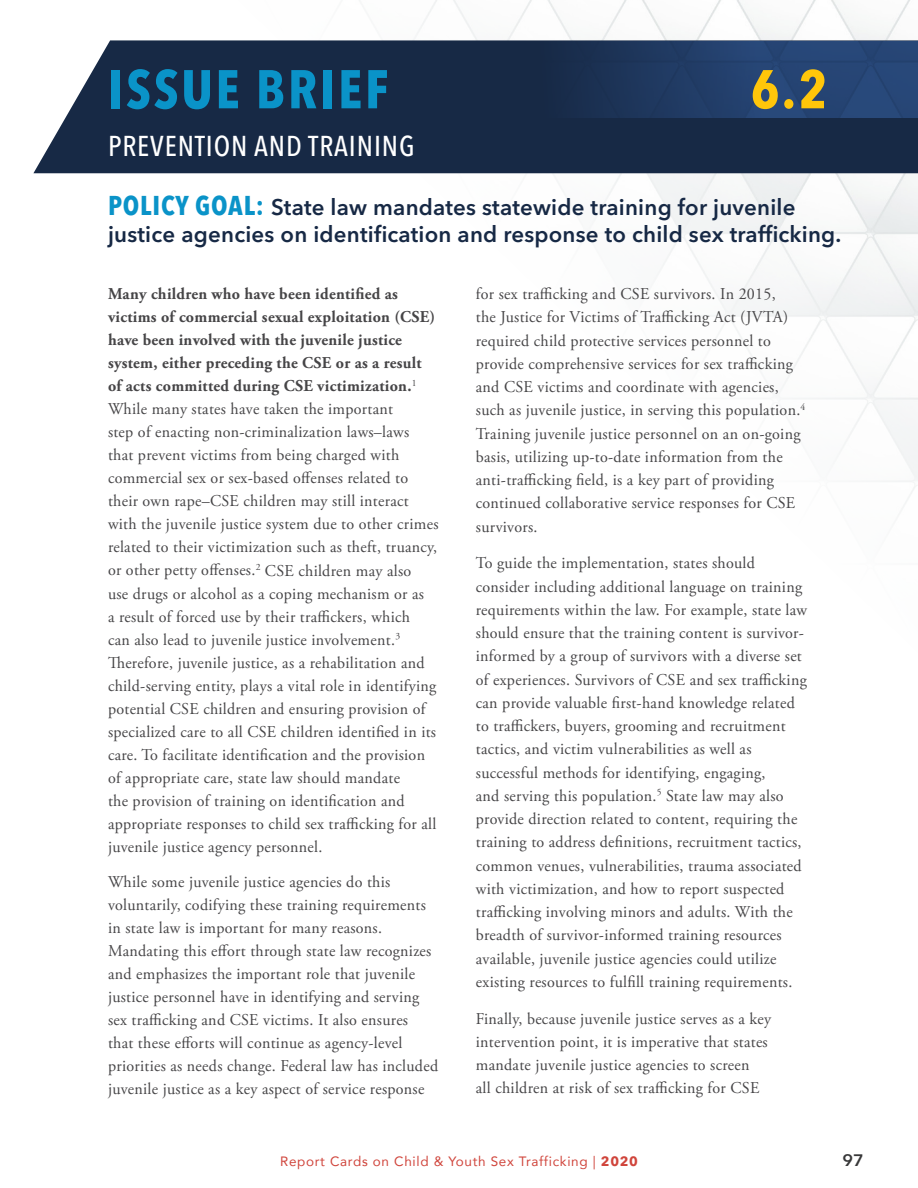
<style>
.page{position:relative;width:918px;height:1188px;background:#fff}
.page>*{position:absolute;margin:0;border:0;box-sizing:border-box;transform-origin:0 0}
.t1{font:700 condensed 54px "Avenir Next LT Pro";letter-spacing:.05em;color:#0a93c8}
.t2{font:700 condensed 54px "Avenir Next LT Pro";color:#ffc60a}
.t3{font:500 condensed 28.5px "Avenir Next LT Pro";letter-spacing:.03em;color:#fff}
.t4{font:600 22.5px/27px "Avenir Next LT Pro";letter-spacing:.01em;color:#172945}
.t5{font:16.5px/23px "Adobe Garamond Pro";letter-spacing:.02em;color:#464547}
.t6{font:16.5px/23.2px "Adobe Garamond Pro";color:#464547}
.t7{font:600 16.5px "Avenir Next LT Pro";color:#383839;scale:1.06 1}
.t8{font:13.5px "Avenir";letter-spacing:.05em;color:#d0453c}
.s1{font-weight:700;font-stretch:condensed;font-size:27px;color:#0a93c8}
.s2{font-weight:700}
.s3{font-family:"Avenir Next LT Pro";font-weight:700}
</style>
<div class="page">
<img style="left:212px;top:0;width:706px;height:507px">
<svg style="left:33px;top:40px;width:885px;height:133px;background:#2c3d56"></svg>
<img style="left:143px;top:42px;width:775px;height:75px">
<h1 class="t1" style="left:108px;top:56px;width:282px">ISSUE BRIEF</h1>
<h1 class="t2" style="left:751px;top:56px;width:78px">6 .2</h1>
<h2 class="t3" style="left:108px;top:129px;width:308px">PREVENTION AND TRAINING</h2>
<h3 class="t4" style="left:108px;top:194px;width:735px"><span class="s1">POLICY GOAL:</span> State law mandates statewide training for juvenile justice agencies on identification and response to child sex trafficking.</h3>
<p class="t5" style="left:108px;top:283px;width:332px"><span class="s2">Many children who have been identified as victims of commercial sexual exploitation (CSE) have been involved with the juvenile justice system, either preceding the CSE or as a result of acts committed during CSE victimization.</span><sup>1<br></sup>While many states have taken the important<br>step of enacting non-criminalization laws–laws that prevent victims from being charged with commercial sex or sex-based offenses related to their own rape–CSE children may still interact with the juvenile justice system due to other crimes related to their victimization such as theft, truancy, or other petty offenses.<sup>2</sup> CSE children may also<br>use drugs or alcohol as a coping mechanism or as<br>a result of forced use by their traffickers, which<br>can also lead to juvenile justice involvement.<sup>3<br></sup>Therefore, juvenile justice, as a rehabilitation and child-serving entity, plays a vital role in identifying potential CSE children and ensuring provision of specialized care to all CSE children identified in its care. To facilitate identification and the provision of appropriate care, state law should mandate<br>the provision of training on identification and appropriate responses to child sex trafficking for all juvenile justice agency personnel.</p>
<p class="t5" style="left:108px;top:871px;width:332px">While some juvenile justice agencies do this voluntarily, codifying these training requirements in state law is important for many reasons.<br>Mandating this effort through state law recognizes and emphasizes the important role that juvenile justice personnel have in identifying and serving sex trafficking and CSE victims. It also ensures<br>that these efforts will continue as agency-level priorities as needs change. Federal law has included juvenile justice as a key aspect of service response</p>
<p class="t5" style="left:476px;top:283px;width:331px">for sex trafficking and CSE survivors. In 2015,<br>the Justice for Victims of Trafficking Act (JVTA) required child protective services personnel to provide comprehensive services for sex trafficking and CSE victims and coordinate with agencies, such as juvenile justice, in serving this population.<sup>4<br></sup>Training juvenile justice personnel on an on-going basis, utilizing up-to-date information from the anti-trafficking field, is a key part of providing continued collaborative service responses for CSE survivors.</p>
<p class="t6" style="left:476px;top:552px;width:333px">To guide the implementation, states should consider including additional language on training requirements within the law. For example, state law should ensure that the training content is survivor&shy;informed by a group of survivors with a diverse set of experiences. Survivors of CSE and sex trafficking can provide valuable first-hand knowledge related to traffickers, buyers, grooming and recruitment tactics, and victim vulnerabilities as well as successful methods for identifying, engaging,<br>and serving this population.<sup>5</sup> State law may also provide direction related to content, requiring the training to address definitions, recruitment tactics, common venues, vulnerabilities, trauma associated with victimization, and how to report suspected trafficking involving minors and adults. With the breadth of survivor-informed training resources available, juvenile justice agencies could utilize existing resources to fulfill training requirements.</p>
<p class="t5" style="left:476px;top:1007px;width:297px">Finally, because juvenile justice serves as a key intervention point, it is imperative that states mandate juvenile justice agencies to screen<br>all children at risk of sex trafficking for CSE</p>
<p class="t8" style="left:280px;top:1150px;width:359px">Report Cards on Child &amp; Youth Sex Trafficking | <span class="s3">2020</span></p>
<p class="t7" style="left:843px;top:1150px;width:22px">97</p>
</div>
